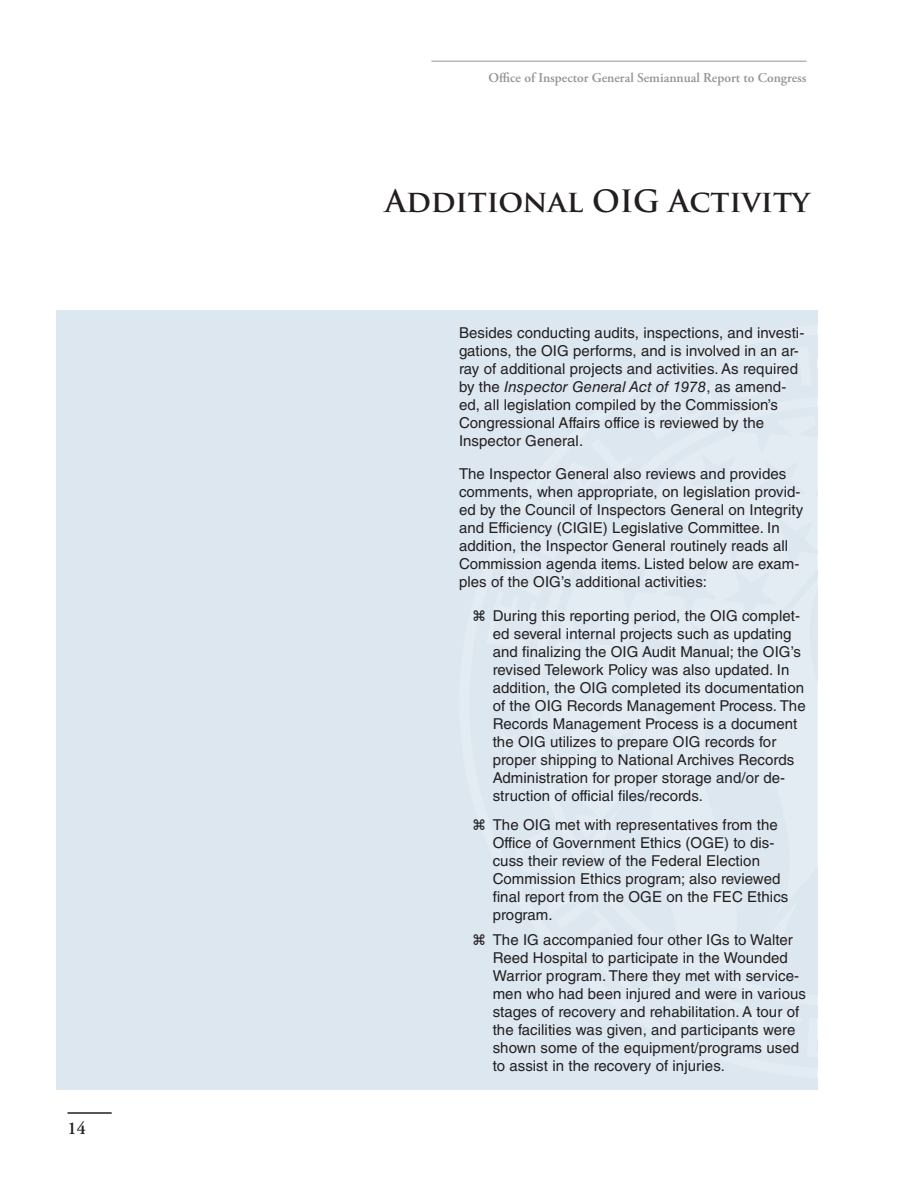
<style>
.page{position:relative;width:918px;height:1188px;background:#fff}
.page>*{position:absolute;margin:0;border:0;box-sizing:border-box;transform-origin:0 0}
.t1{font:700 30px "Trajan Pro";color:#231f20}
.t2{font:600 18px "Adobe Garamond Pro";color:#231f20}
.t3{font:15px/18px "Helvetica LT Std";letter-spacing:.005em;color:#231f20}
.t4{font:600 13.5px "Adobe Garamond Pro";color:#939598}
.s1{font-style:italic}
</style>
<div class="page">
<div style="left:56px;top:311px;width:761px;height:779px;background:#dce7ef"></div>
<hr style="left:68px;top:1112px;width:44px;height:2px;background:#231f20">
<hr style="left:431px;top:61px;width:376px;height:1px;background:#939598">
<p class="t2" style="left:68px;top:1118px;width:20px">14</p>
<p class="t4" style="left:489px;top:70px;width:320px">Office of Inspector General Semiannual Report to Congress</p>
<h2 class="t1" style="left:385px;top:182px;width:426px">Additional OIG Activity</h2>
<p class="t3" style="left:459px;top:323px;width:347px">Besides conducting audits, inspections, and investi&shy;gations, the OIG performs, and is involved in an ar&shy;ray of additional projects and activities. As required by the <span class="s1">Inspector General Act of 1978</span>, as amend&shy;ed, all legislation compiled by the Commission’s Congressional Affairs office is reviewed by the Inspector General.</p>
<p class="t3" style="left:459px;top:465px;width:346px">The Inspector General also reviews and provides comments, when appropriate, on legislation provid&shy;ed by the Council of Inspectors General on Integrity and Efficiency (CIGIE) Legislative Committee. In addition, the Inspector General routinely reads all Commission agenda items. Listed below are exam&shy;ples of the OIG’s additional activities:</p>
<p class="t3" style="left:493px;top:607px;width:314px">During this reporting period, the OIG complet&shy;ed several internal projects such as updating and finalizing the OIG Audit Manual; the OIG’s revised Telework Policy was also updated. In addition, the OIG completed its documentation of the OIG Records Management Process. The Records Management Process is a document the OIG utilizes to prepare OIG records for proper shipping to National Archives Records Administration for proper storage and/or de&shy;struction of official files/records.</p>
<p class="t3" style="left:493px;top:816px;width:297px">The OIG met with representatives from the Office of Government Ethics (OGE) to dis&shy;cuss their review of the Federal Election Commission Ethics program; also reviewed final report from the OGE on the FEC Ethics program.</p>
<p class="t3" style="left:493px;top:931px;width:315px">The IG accompanied four other IGs to Walter Reed Hospital to participate in the Wounded Warrior program. There they met with service&shy;men who had been injured and were in various stages of recovery and rehabilitation. A tour of the facilities was given, and participants were shown some of the equipment/programs used to assist in the recovery of injuries.</p>
</div>
